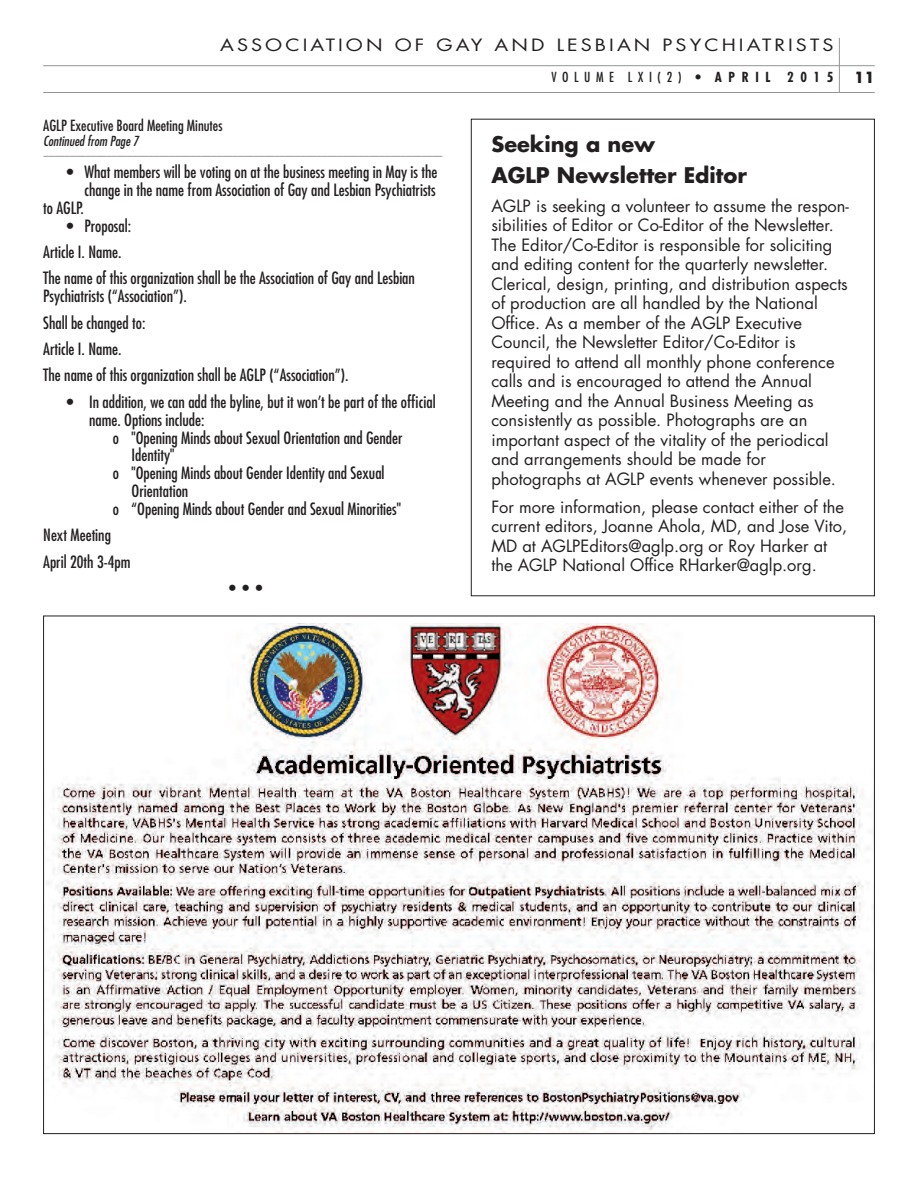
<style>
.page{position:relative;width:918px;height:1188px;background:#fff}
.page>*{position:absolute;margin:0;border:0;box-sizing:border-box;transform-origin:0 0}
.t1{font:700 21px/31.5px "Futura";color:#231f20}
.t2{font:16.5px/19.5px "Futura";color:#231f20}
.t3{font:condensed 16.5px/26.4px "Futura";color:#231f20}
.t4{font:16.5px "Futura";letter-spacing:.155em;color:#231f20;scale:1.2 1}
.t5{font:condensed 15px "Futura";color:#231f20}
.t6{font:700 15px "Futura";color:#231f20}
.t7{font:condensed 13.5px "Futura";letter-spacing:.41em;color:#231f20}
.t8{font:italic condensed 13.5px "Futura";color:#231f20}
.t9{font:italic condensed 10.5px "Futura";color:#808285}
.s1{font-weight:700}
</style>
<div class="page">
<hr style="left:43px;top:92px;width:832px;height:1px;background:#939598">
<hr style="left:43px;top:65px;width:832px;height:1px;background:#939598">
<hr style="left:839px;top:38px;width:1px;height:55px;background:#939598">
<img style="left:47px;top:624px;width:826px;height:508px">
<p class="t4" style="left:220px;top:34px;width:513px">ASSOCIATION OF GAY AND LESBIAN PSYCHIATRISTS</p>
<p class="t7" style="left:551px;top:68px;width:283px">VOLUME LXI(2) • <span class="s1">APRIL 2015</span></p>
<p class="t6" style="left:854px;top:67px;width:22px">11</p>
<p class="t5" style="left:43px;top:116px;width:181px">AGLP Executive Board Meeting Minutes</p>
<p class="t8" style="left:43px;top:133px;width:97px">Continued from Page 7</p>
<p class="t9" style="left:43px;top:149px;width:400px">––––––––––––––––––––––––––––––––––––––––––––––––––––––––––––––––––––––––––––</p>
<p class="t3" style="left:67px;top:158px;width:372px">• What members will be voting on at the business meeting in May is the</p>
<p class="t3" style="left:84px;top:176px;width:353px">change in the name from Association of Gay and Lesbian Psychiatrists</p>
<p class="t3" style="left:43px;top:194px;width:42px">to AGLP.</p>
<p class="t3" style="left:43px;top:212px;width:373px;text-indent:24px">• Proposal:<br>Article I. Name.<br>The name of this organization shall be the Association of Gay and Lesbian</p>
<p class="t3" style="left:43px;top:283px;width:307px">Psychiatrists (“Association”).<br>Shall be changed to:<br>Article I. Name.<br>The name of this organization shall be AGLP (“Association”).</p>
<p class="t3" style="left:67px;top:388px;width:370px">• In addition, we can add the byline, but it won’t be part of the official</p>
<p class="t3" style="left:89px;top:406px;width:117px">name. Options include:</p>
<p class="t3" style="left:113px;top:424px;width:291px">o "Opening Minds about Sexual Orientation and Gender</p>
<p class="t3" style="left:132px;top:442px;width:44px">Identity"</p>
<p class="t3" style="left:113px;top:459px;width:273px">o "Opening Minds about Gender Identity and Sexual</p>
<p class="t3" style="left:132px;top:477px;width:58px">Orientation</p>
<p class="t3" style="left:113px;top:495px;width:290px">o “Opening Minds about Gender and Sexual Minorities"</p>
<p class="t3" style="left:43px;top:522px;width:89px">Next Meeting<br>April 20th 3-4pm</p>
<p class="t3" style="left:229px;top:574px;width:35px">• • •</p>
<p class="t1" style="left:491px;top:128px;width:257px">Seeking a new<br>AGLP Newsletter Editor</p>
<p class="t2" style="left:491px;top:196px;width:359px">AGLP is seeking a volunteer to assume the respon&shy;sibilities of Editor or Co-Editor of the Newsletter.<br>The Editor/Co-Editor is responsible for soliciting and editing content for the quarterly newsletter.<br>Clerical, design, printing, and distribution aspects of production are all handled by the National Office. As a member of the AGLP Executive Council, the Newsletter Editor/Co-Editor is required to attend all monthly phone conference calls and is encouraged to attend the Annual Meeting and the Annual Business Meeting as consistently as possible. Photographs are an important aspect of the vitality of the periodical and arrangements should be made for photographs at AGLP events whenever possible.</p>
<p class="t2" style="left:491px;top:497px;width:357px">For more information, please contact either of the current editors, Joanne Ahola, MD, and Jose Vito, MD at AGLPEditors@aglp.org or Roy Harker at the AGLP National Office RHarker@aglp.org.</p>
</div>
